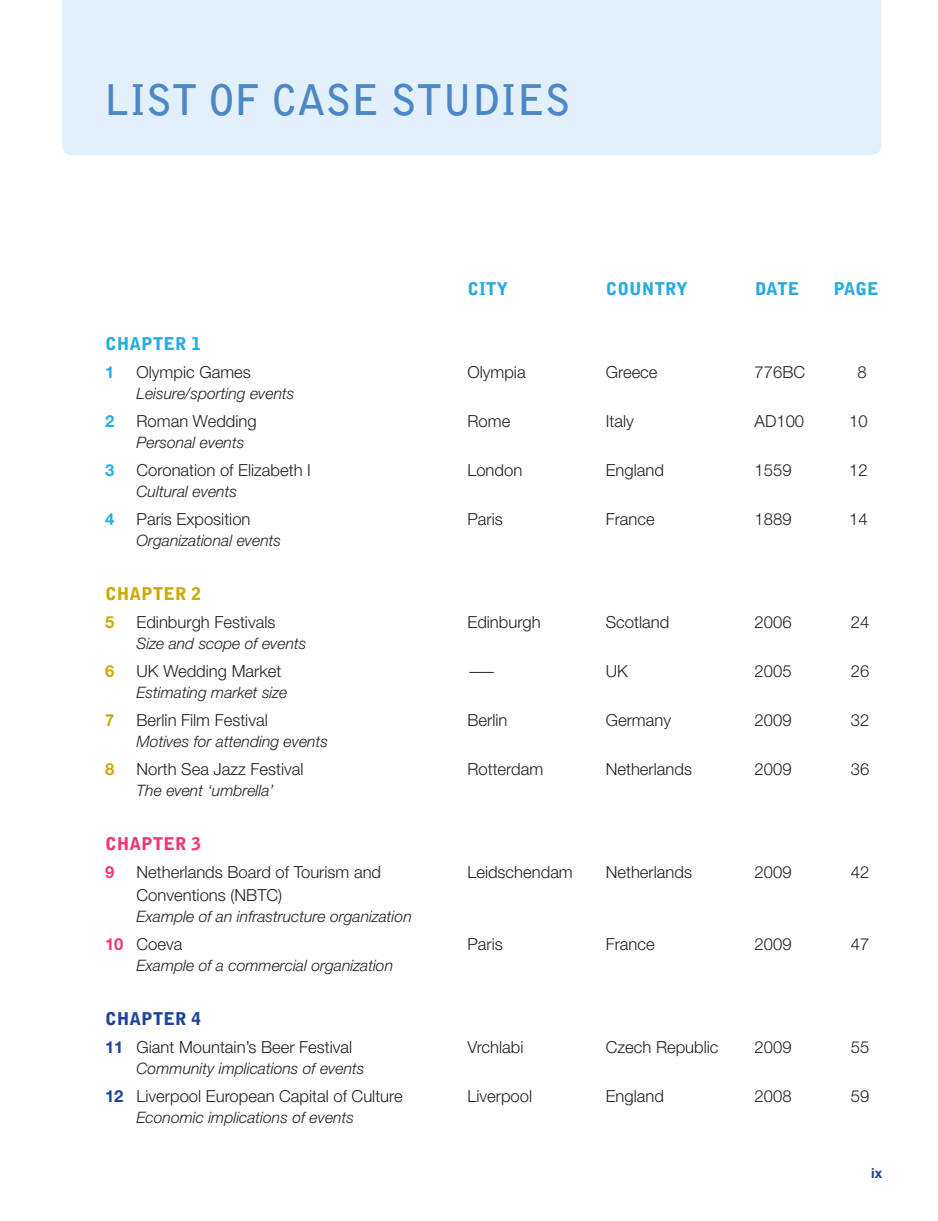
<style>
.page{position:relative;width:938px;height:1221px;background:#fff}
.page>*{position:absolute;margin:0;border:0;box-sizing:border-box;transform-origin:0 0}
.t1{font:700 42px "Bell Gothic Std";color:#4d87c6}
.t2{font:900 17.5px "Bell Gothic Std";color:#29abe2}
.t3{font:900 17.5px "Bell Gothic Std";color:#caab05}
.t4{font:900 17.5px "Bell Gothic Std";color:#ef3875}
.t5{font:900 17.5px "Bell Gothic Std";color:#1f439b}
.t6{font:300 16.62px "Helvetica Neue LT Std";color:#231f20}
.t7{font:700 16.62px "Helvetica Neue LT Std";color:#29abe2}
.t8{font:700 16.62px "Helvetica Neue LT Std";color:#caab05}
.t9{font:700 16.62px "Helvetica Neue LT Std";color:#ef3875}
.t10{font:italic 300 15.75px "Helvetica Neue LT Std";color:#231f20}
.t11{font:700 14px "Helvetica Neue LT Std";color:#1f439b}
.s1{font-weight:700;color:#ef3875}
.s2{font-weight:700;color:#1f439b}
</style>
<div class="page">
<div style="left:62px;top:0;width:819px;height:155px;background:#e1f0fa"></div>
<h1 class="t1" style="left:104px;top:83px;width:468px">LIST OF CASE STUDIES</h1>
<p class="t2" style="left:467px;top:282px;width:42px">CITY</p>
<p class="t2" style="left:605px;top:282px;width:83px">COUNTRY</p>
<p class="t2" style="left:755px;top:282px;width:46px">DATE</p>
<p class="t2" style="left:833px;top:282px;width:47px">PAGE</p>
<p class="t2" style="left:105px;top:336px;width:98px">CHAPTER 1</p>
<p class="t7" style="left:105px;top:365px;width:11px">1</p>
<p class="t6" style="left:136px;top:365px;width:116px">Olympic Games</p>
<p class="t6" style="left:467px;top:365px;width:60px">Olympia</p>
<p class="t6" style="left:606px;top:365px;width:53px">Greece</p>
<p class="t6" style="left:754px;top:365px;width:52px">776BC</p>
<p class="t6" style="left:857px;top:365px;width:11px">8</p>
<p class="t10" style="left:136px;top:387px;width:159px">Leisure/sporting events</p>
<p class="t7" style="left:105px;top:414px;width:11px">2</p>
<p class="t6" style="left:136px;top:414px;width:122px">Roman Wedding</p>
<p class="t6" style="left:467px;top:414px;width:44px">Rome</p>
<p class="t6" style="left:606px;top:414px;width:30px">Italy</p>
<p class="t6" style="left:754px;top:414px;width:51px">AD100</p>
<p class="t6" style="left:849px;top:414px;width:20px">10</p>
<p class="t10" style="left:136px;top:436px;width:109px">Personal events</p>
<p class="t7" style="left:105px;top:463px;width:11px">3</p>
<p class="t6" style="left:136px;top:463px;width:176px">Coronation of Elizabeth I</p>
<p class="t6" style="left:467px;top:463px;width:56px">London</p>
<p class="t6" style="left:606px;top:463px;width:60px">England</p>
<p class="t6" style="left:754px;top:463px;width:38px">1559</p>
<p class="t6" style="left:849px;top:463px;width:20px">12</p>
<p class="t10" style="left:136px;top:485px;width:102px">Cultural events</p>
<p class="t7" style="left:105px;top:512px;width:11px">4</p>
<p class="t6" style="left:136px;top:512px;width:115px">Paris Exposition</p>
<p class="t6" style="left:467px;top:512px;width:37px">Paris</p>
<p class="t6" style="left:606px;top:512px;width:50px">France</p>
<p class="t6" style="left:754px;top:512px;width:38px">1889</p>
<p class="t6" style="left:849px;top:512px;width:20px">14</p>
<p class="t10" style="left:136px;top:534px;width:146px">Organizational events</p>
<p class="t3" style="left:105px;top:587px;width:98px">CHAPTER 2</p>
<p class="t8" style="left:105px;top:616px;width:11px">5</p>
<p class="t6" style="left:136px;top:616px;width:140px">Edinburgh Festivals</p>
<p class="t6" style="left:467px;top:616px;width:75px">Edinburgh</p>
<p class="t6" style="left:606px;top:616px;width:65px">Scotland</p>
<p class="t6" style="left:754px;top:616px;width:38px">2006</p>
<p class="t6" style="left:850px;top:616px;width:20px">24</p>
<p class="t10" style="left:136px;top:637px;width:171px">Size and scope of events</p>
<p class="t8" style="left:105px;top:665px;width:11px">6</p>
<p class="t6" style="left:136px;top:665px;width:146px">UK Wedding Market</p>
<p class="t6" style="left:467px;top:665px;width:30px">——</p>
<p class="t6" style="left:606px;top:665px;width:24px">UK</p>
<p class="t6" style="left:754px;top:665px;width:38px">2005</p>
<p class="t6" style="left:851px;top:665px;width:20px">26</p>
<p class="t10" style="left:136px;top:686px;width:152px">Estimating market size</p>
<p class="t8" style="left:105px;top:714px;width:11px">7</p>
<p class="t6" style="left:136px;top:714px;width:133px">Berlin Film Festival</p>
<p class="t6" style="left:467px;top:714px;width:42px">Berlin</p>
<p class="t6" style="left:606px;top:714px;width:67px">Germany</p>
<p class="t6" style="left:754px;top:714px;width:38px">2009</p>
<p class="t6" style="left:850px;top:714px;width:20px">32</p>
<p class="t10" style="left:136px;top:735px;width:193px">Motives for attending events</p>
<p class="t8" style="left:105px;top:763px;width:11px">8</p>
<p class="t6" style="left:136px;top:763px;width:168px">North Sea Jazz Festival</p>
<p class="t6" style="left:467px;top:763px;width:77px">Rotterdam</p>
<p class="t6" style="left:606px;top:763px;width:88px">Netherlands</p>
<p class="t6" style="left:754px;top:763px;width:38px">2009</p>
<p class="t6" style="left:850px;top:763px;width:20px">36</p>
<p class="t10" style="left:136px;top:784px;width:139px">The event ‘umbrella’</p>
<p class="t4" style="left:105px;top:837px;width:98px">CHAPTER 3</p>
<p class="t9" style="left:105px;top:866px;width:11px">9</p>
<p class="t6" style="left:136px;top:866px;width:246px">Netherlands Board of Tourism and</p>
<p class="t6" style="left:467px;top:866px;width:107px">Leidschendam</p>
<p class="t6" style="left:606px;top:866px;width:88px">Netherlands</p>
<p class="t6" style="left:754px;top:866px;width:38px">2009</p>
<p class="t6" style="left:850px;top:866px;width:20px">42</p>
<p class="t6" style="left:136px;top:889px;width:147px">Conventions (NBTC)</p>
<p class="t10" style="left:136px;top:910px;width:277px">Example of an infrastructure organization</p>
<p class="t6" style="left:105px;top:938px;width:79px"><span class="s1">10</span> Coeva</p>
<p class="t6" style="left:467px;top:938px;width:37px">Paris</p>
<p class="t6" style="left:606px;top:938px;width:50px">France</p>
<p class="t6" style="left:754px;top:938px;width:38px">2009</p>
<p class="t6" style="left:851px;top:938px;width:20px">47</p>
<p class="t10" style="left:136px;top:959px;width:258px">Example of a commercial organization</p>
<p class="t5" style="left:105px;top:1012px;width:98px">CHAPTER 4</p>
<p class="t6" style="left:105px;top:1041px;width:249px"><span class="s2">11</span> Giant Mountain’s Beer Festival</p>
<p class="t6" style="left:467px;top:1041px;width:58px">Vrchlabi</p>
<p class="t6" style="left:606px;top:1041px;width:114px">Czech Republic</p>
<p class="t6" style="left:754px;top:1041px;width:38px">2009</p>
<p class="t6" style="left:850px;top:1041px;width:20px">55</p>
<p class="t10" style="left:136px;top:1063px;width:229px">Community implications of events</p>
<p class="t6" style="left:105px;top:1090px;width:299px"><span class="s2">12</span> Liverpool European Capital of Culture</p>
<p class="t6" style="left:467px;top:1090px;width:66px">Liverpool</p>
<p class="t6" style="left:606px;top:1090px;width:60px">England</p>
<p class="t6" style="left:754px;top:1090px;width:38px">2008</p>
<p class="t6" style="left:850px;top:1090px;width:20px">59</p>
<p class="t10" style="left:136px;top:1112px;width:219px">Economic implications of events</p>
<p class="t11" style="left:871px;top:1168px;width:13px">ix</p>
</div>
